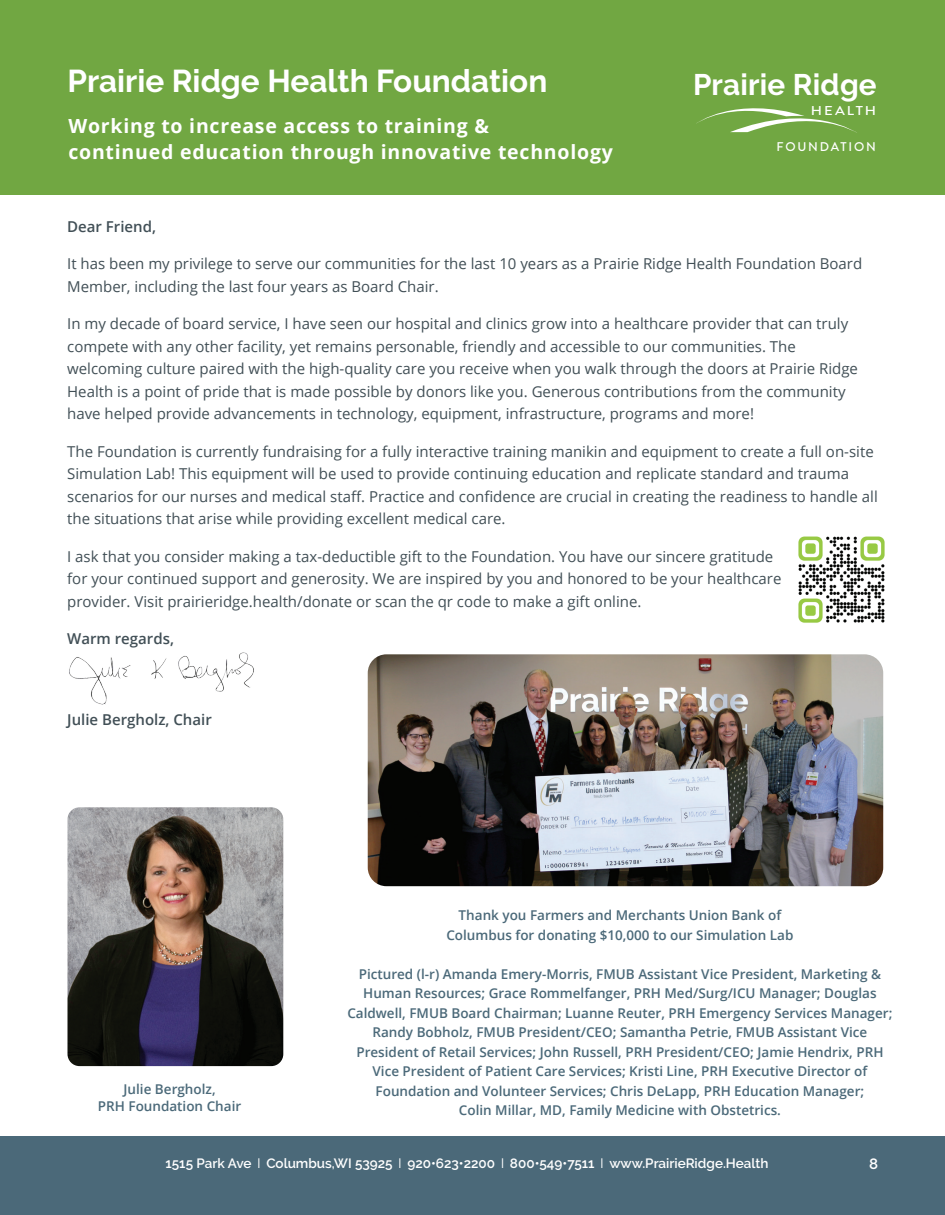
<style>
.page{position:relative;width:945px;height:1215px;background:#fff}
.page>*{position:absolute;margin:0;border:0;box-sizing:border-box;transform-origin:0 0}
.t1{font:700 31.5px "Raleway";color:#fff}
.t2{font:700 29.7px "Raleway";letter-spacing:.005em;color:#fff}
.t3{font:700 19.5px/25.5px "Open Sans";letter-spacing:.04em;color:#fff}
.t4{font:15px/22.5px "Open Sans";color:#414f56}
.t5{font:600 15px "Open Sans";color:#414f56}
.t6{font:600 15px "Raleway";color:#fff}
.t7{font:600 13.5px/19.5px "Open Sans";color:#4b6979;text-align:center}
.t8{font:600 13.5px "Raleway";color:#fff}
.t9{font:500 12.9px "Brandon Grotesque";letter-spacing:.14em;color:#fff;scale:1.15 1}
.t10{font:500 12.6px "Brandon Grotesque";letter-spacing:.14em;color:#fff}
.s1{font-family:"Arial Narrow";font-weight:400}
</style>
<div class="page">
<div style="left:0;top:0;width:945px;height:194px;background:#71a742"></div>
<svg style="left:696px;top:108px;width:161px;height:25px"></svg>
<div style="left:0;top:1137px;width:945px;height:78px;background:#4b6979"></div>
<img style="left:69px;top:652px;width:185px;height:53px">
<img style="left:68px;top:807px;width:215px;height:259px">
<img style="left:368px;top:654px;width:515px;height:232px">
<img style="left:798px;top:536px;width:87px;height:87px">
<h1 class="t1" style="left:68px;top:63px;width:481px">Prairie Ridge Health Foundation</h1>
<h3 class="t3" style="left:68px;top:113px;width:546px">Working to increase access to training &amp;<br>continued education through innovative technology</h3>
<h2 class="t2" style="left:693px;top:68px;width:185px">Prairie Ridge</h2>
<p class="t9" style="left:811px;top:102px;width:58px">HEALTH</p>
<p class="t10" style="left:776px;top:138px;width:101px">FOUNDATION</p>
<p class="t5" style="left:67px;top:216px;width:90px">Dear Friend,</p>
<p class="t4" style="left:67px;top:252px;width:797px">It has been my privilege to serve our communities for the last 10 years as a Prairie Ridge Health Foundation Board<br>Member, including the last four years as Board Chair.</p>
<p class="t4" style="left:67px;top:312px;width:792px">In my decade of board service, I have seen our hospital and clinics grow into a healthcare provider that can truly compete with any other facility, yet remains personable, friendly and accessible to our communities. The welcoming culture paired with the high-quality care you receive when you walk through the doors at Prairie Ridge Health is a point of pride that is made possible by donors like you. Generous contributions from the community have helped provide advancements in technology, equipment, infrastructure, programs and more!</p>
<p class="t4" style="left:67px;top:439px;width:812px">The Foundation is currently fundraising for a fully interactive training manikin and equipment to create a full on-site Simulation Lab! This equipment will be used to provide continuing education and replicate standard and trauma scenarios for our nurses and medical staff. Practice and confidence are crucial in creating the readiness to handle all the situations that arise while providing excellent medical care.</p>
<p class="t4" style="left:67px;top:544px;width:716px">I ask that you consider making a tax-deductible gift to the Foundation. You have our sincere gratitude for your continued support and generosity. We are inspired by you and honored to be your healthcare provider. Visit prairieridge.health/donate or scan the qr code to make a gift online.</p>
<p class="t5" style="left:67px;top:628px;width:108px">Warm regards,</p>
<p class="t5" style="left:67px;top:709px;width:146px">Julie Bergholz, Chair</p>
<p class="t7" style="left:98px;top:1081px;width:145px;line-height:16.2px">Julie Bergholz,<br>PRH Foundation Chair</p>
<p class="t7" style="left:446px;top:905px;width:349px">Thank you Farmers and Merchants Union Bank of<br>Columbus for donating $10,000 to our Simulation Lab</p>
<p class="t7" style="left:347px;top:964px;width:547px">Pictured (l-r) Amanda Emery-Morris, FMUB Assistant Vice President, Marketing &amp; Human Resources; Grace Rommelfanger, PRH Med/Surg/ICU Manager; Douglas Caldwell, FMUB Board Chairman; Luanne Reuter, PRH Emergency Services Manager; Randy Bobholz, FMUB President/CEO; Samantha Petrie, FMUB Assistant Vice President of Retail Services; John Russell, PRH President/CEO; Jamie Hendrix, PRH Vice President of Patient Care Services; Kristi Line, PRH Executive Director of Foundation and Volunteer Services; Chris DeLapp, PRH Education Manager;<br>Colin Millar, MD, Family Medicine with Obstetrics.</p>
<p class="t8" style="left:166px;top:1155px;width:605px">1515 Park Ave <span class="s1">l</span> Columbus,WI 53925 <span class="s1">l</span> 920•623•2200 <span class="s1">l</span> 800•549•7511 <span class="s1">l</span> www.PrairieRidge.Health</p>
<p class="t6" style="left:869px;top:1155px;width:11px">8</p>
</div>
